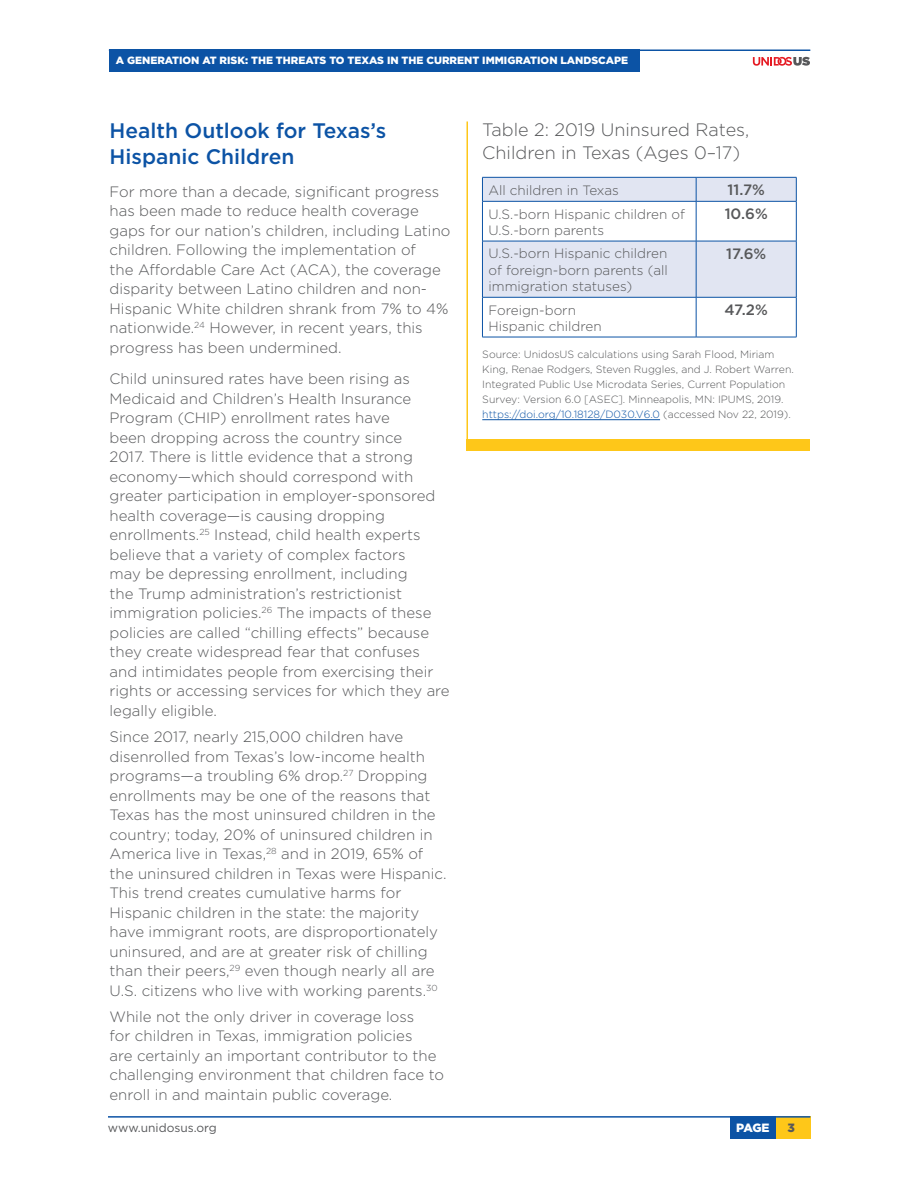
<style>
.page{position:relative;width:918px;height:1188px;background:#fff}
.page>*{position:absolute;margin:0;border:0;box-sizing:border-box;transform-origin:0 0}
.t1{font:500 21px/25.5px "Gotham";color:#0c53a5}
.t2{font:300 18px/22.6px "Gotham HTF";color:#57585a}
.t3{font:300 15px/19.5px "Gotham HTF";color:#57585a}
.t4{font:500 15px "Gotham";color:#57585a}
.t5{font:300 13.5px/16.5px "Gotham HTF";color:#57585a}
.t6{font:12px "Gotham HTF";color:#57585a}
.t7{font:900 12px "Gotham HTF";color:#fff}
.t8{font:900 12px "Gotham HTF";color:#57585a}
.t9{font:300 10.5px/15px "Gotham";color:#57585a}
.t10{font:900 10.5px "Gotham HTF";color:#fff}
.s1{color:#0c53a5}
</style>
<div class="page">
<hr style="left:109px;top:50px;width:701px;height:1px;background:#0c53a5">
<svg style="left:753px;top:57px;width:57px;height:9px"></svg>
<div style="left:730px;top:1116px;width:46px;height:22px;background:#0c53a5"></div>
<div style="left:776px;top:1116px;width:34px;height:22px;background:#fec719"></div>
<hr style="left:108px;top:1116px;width:702px;height:2px;background:#0c53a5">
<div style="left:109px;top:50px;width:530px;height:22px;background:#0c53a5"></div>
<hr style="left:482px;top:419px;width:178px;height:1px;background:#0c53a5">
<svg style="left:482px;top:177px;width:315px;height:120px"></svg>
<hr style="left:482px;top:201px;width:214px;height:1px;background:#0c53a5">
<hr style="left:482px;top:202px;width:1px;height:39px;background:#0c53a5">
<hr style="left:696px;top:201px;width:100px;height:1px;background:#0c53a5">
<hr style="left:696px;top:202px;width:1px;height:39px;background:#0c53a5">
<hr style="left:796px;top:202px;width:1px;height:39px;background:#0c53a5">
<hr style="left:482px;top:241px;width:214px;height:1px;background:#0c53a5">
<hr style="left:482px;top:241px;width:1px;height:56px;background:#0c53a5">
<hr style="left:696px;top:241px;width:100px;height:1px;background:#0c53a5">
<hr style="left:696px;top:241px;width:1px;height:56px;background:#0c53a5">
<hr style="left:796px;top:241px;width:1px;height:56px;background:#0c53a5">
<hr style="left:482px;top:297px;width:214px;height:1px;background:#0c53a5">
<hr style="left:482px;top:297px;width:1px;height:40px;background:#0c53a5">
<hr style="left:696px;top:297px;width:100px;height:1px;background:#0c53a5">
<hr style="left:696px;top:297px;width:1px;height:40px;background:#0c53a5">
<hr style="left:796px;top:297px;width:1px;height:40px;background:#0c53a5">
<hr style="left:482px;top:337px;width:214px;height:1px;background:#0c53a5">
<hr style="left:696px;top:337px;width:100px;height:1px;background:#0c53a5">
<hr style="left:467px;top:122px;width:1px;height:329px;background:#fec719">
<div style="left:466px;top:439px;width:344px;height:12px;background:#fec719"></div>
<p class="t10" style="left:116px;top:55px;width:514px">A GENERATION AT RISK: THE THREATS TO TEXAS IN THE CURRENT IMMIGRATION LANDSCAPE</p>
<h1 class="t1" style="left:110px;top:118px;width:278px">Health Outlook for Texas’s<br>Hispanic Children</h1>
<p class="t3" style="left:110px;top:182px;width:342px">For more than a decade, significant progress has been made to reduce health coverage gaps for our nation’s children, including Latino children. Following the implementation of<br>the Affordable Care Act (ACA), the coverage disparity between Latino children and non-Hispanic White children shrank from 7% to 4% nationwide.<sup>24</sup> However, in recent years, this progress has been undermined.</p>
<p class="t3" style="left:110px;top:369px;width:342px">Child uninsured rates have been rising as Medicaid and Children’s Health Insurance Program (CHIP) enrollment rates have<br>been dropping across the country since<br>2017. There is little evidence that a strong economy—which should correspond with greater participation in employer-sponsored health coverage—is causing dropping enrollments.<sup>25</sup> Instead, child health experts believe that a variety of complex factors<br>may be depressing enrollment, including<br>the Trump administration’s restrictionist immigration policies.<sup>26</sup> The impacts of these policies are called “chilling effects” because they create widespread fear that confuses and intimidates people from exercising their rights or accessing services for which they are legally eligible.</p>
<p class="t3" style="left:110px;top:727px;width:338px">Since 2017, nearly 215,000 children have disenrolled from Texas’s low-income health programs—a troubling 6% drop.<sup>27</sup> Dropping enrollments may be one of the reasons that Texas has the most uninsured children in the country; today, 20% of uninsured children in America live in Texas,<sup>28</sup> and in 2019, 65% of the uninsured children in Texas were Hispanic.<br>This trend creates cumulative harms for Hispanic children in the state: the majority have immigrant roots, are disproportionately uninsured, and are at greater risk of chilling than their peers,<sup>29</sup> even though nearly all are U.S. citizens who live with working parents.<sup>30</sup></p>
<p class="t3" style="left:110px;top:1007px;width:336px">While not the only driver in coverage loss<br>for children in Texas, immigration policies<br>are certainly an important contributor to the challenging environment that children face to enroll in and maintain public coverage.</p>
<p class="t2" style="left:482px;top:119px;width:268px">Table 2: 2019 Uninsured Rates,<br>Children in Texas (Ages 0–17)</p>
<p class="t5" style="left:488px;top:181px;width:132px">All children in Texas</p>
<p class="t4" style="left:727px;top:180px;width:39px">11.7%</p>
<p class="t5" style="left:488px;top:205px;width:198px">U.S.-born Hispanic children of<br>U.S.-born parents</p>
<p class="t4" style="left:725px;top:204px;width:45px">10.6%</p>
<p class="t5" style="left:488px;top:245px;width:181px;text-align:justify">U.S.-born Hispanic children of foreign-born parents (all immigration statuses)</p>
<p class="t4" style="left:726px;top:244px;width:42px">17.6%</p>
<p class="t5" style="left:488px;top:301px;width:115px">Foreign-born<br>Hispanic children</p>
<p class="t4" style="left:725px;top:300px;width:45px">47.2%</p>
<p class="t9" style="left:482px;top:347px;width:313px">Source: UnidosUS calculations using Sarah Flood, Miriam King, Renae Rodgers, Steven Ruggles, and J. Robert Warren.<br>Integrated Public Use Microdata Series, Current Population Survey: Version 6.0 [ASEC]. Minneapolis, MN: IPUMS, 2019. <span class="s1">https://doi.org/10.18128/D030.V6.0</span> (accessed Nov 22, 2019).</p>
<p class="t6" style="left:108px;top:1121px;width:110px">www.unidosus.org</p>
<p class="t7" style="left:736px;top:1121px;width:35px">PAGE</p>
<p class="t8" style="left:788px;top:1121px;width:9px">3</p>
</div>
